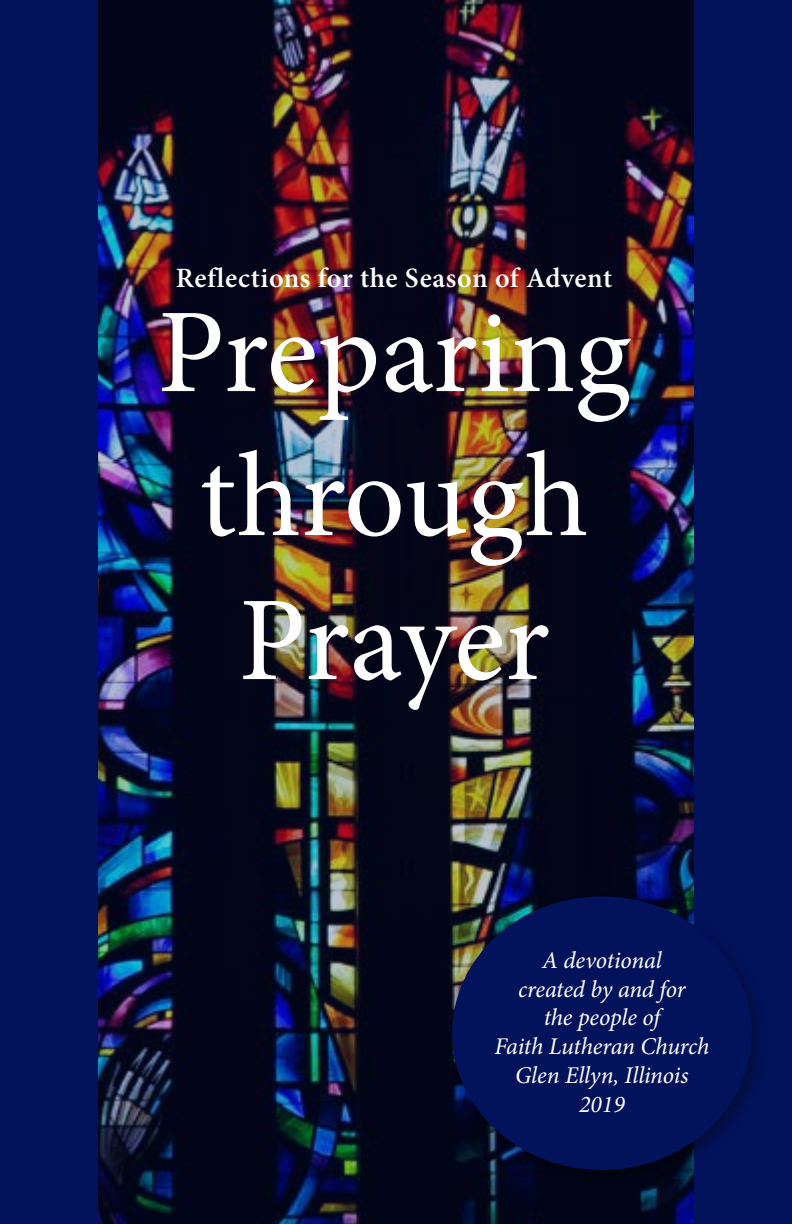
<style>
.page{position:relative;width:792px;height:1224px;background:#03135b}
.page>*{position:absolute;margin:0;border:0;box-sizing:border-box;transform-origin:0 0}
.t1{font:120px/144px "Minion Pro";color:#fff;text-align:center}
.t2{font:600 28px "Minion Pro";letter-spacing:.02em;color:#fff}
.t3{font:italic 24px/28.8px "Minion Pro";letter-spacing:-.01em;color:#fff;text-align:center}
</style>
<div class="page">
<img style="left:98px;top:0;width:596px;height:1224px">
<div style="left:448px;top:892px;width:320px;height:294px;background:#000;opacity:.33"></div>
<div style="left:453px;top:897px;width:298px;height:272px;background:#03135b;border-radius:50%"></div>
<p class="t2" style="left:176px;top:258px;width:438px">Reflections for the Season of Advent</p>
<h1 class="t1" style="left:157px;top:281px;width:475px">Preparing through<br>Prayer</h1>
<p class="t3" style="left:494px;top:946px;width:216px">A devotional<br>created by and for<br>the people of<br>Faith Lutheran Church<br>Glen Ellyn, Illinois<br>2019</p>
</div>
